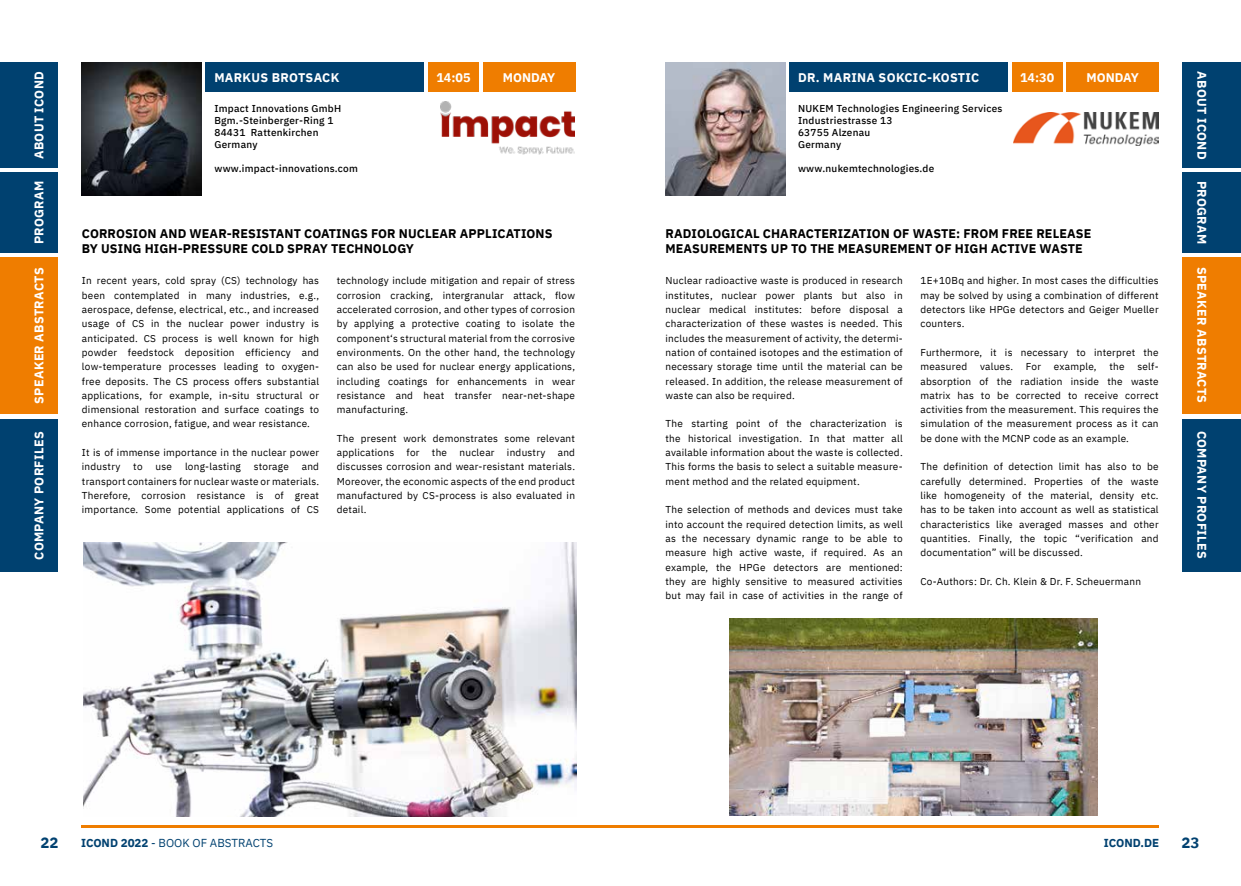
<style>
.page{position:relative;width:1241px;height:886px;background:#fff}
.page>*{position:absolute;margin:0;border:0;box-sizing:border-box;transform-origin:0 0}
.t1{font:700 15px "IBM Plex Sans";color:#004170}
.t2{font:700 12.5px/15px "IBM Plex Sans";letter-spacing:.01em;color:#000}
.t3{font:700 12.5px "IBM Plex Sans";letter-spacing:.025em;color:#fff}
.t4{font:11.5px "IBM Plex Sans";color:#004170}
.t5{font:700 11.5px "IBM Plex Sans";color:#004170}
.t6{font:10px/14.2px "IBM Plex Sans";letter-spacing:.025em;color:#000;text-align:justify}
.t7{font:500 10px/12px "IBM Plex Sans";letter-spacing:.025em;color:#000}
.s1{font-weight:700}
</style>
<div class="page">
<div style="left:205px;top:63px;width:219px;height:29px;background:#004170"></div>
<div style="left:788px;top:63px;width:219px;height:29px;background:#004170"></div>
<div style="left:1182px;top:62px;width:58px;height:105px;background:#004170"></div>
<div style="left:1182px;top:172px;width:58px;height:80px;background:#004170"></div>
<div style="left:1182px;top:257px;width:58px;height:156px;background:#ef7d00"></div>
<div style="left:1182px;top:419px;width:58px;height:152px;background:#004170"></div>
<hr style="left:82px;top:826px;width:1076px;height:2px;background:#ef7d00">
<div style="left:0;top:63px;width:58px;height:105px;background:#004170"></div>
<div style="left:0;top:172px;width:58px;height:81px;background:#004170"></div>
<div style="left:0;top:258px;width:58px;height:156px;background:#ef7d00"></div>
<div style="left:0;top:419px;width:58px;height:153px;background:#004170"></div>
<img style="left:729px;top:618px;width:368px;height:197px">
<img style="left:665px;top:63px;width:119px;height:132px">
<img style="left:1013px;top:113px;width:145px;height:32px">
<img style="left:84px;top:542px;width:492px;height:275px">
<img style="left:440px;top:101px;width:134px;height:54px">
<img style="left:82px;top:63px;width:119px;height:132px">
<div style="left:1066px;top:63px;width:92px;height:29px;background:#ef7d00"></div>
<div style="left:1011px;top:63px;width:51px;height:29px;background:#ef7d00"></div>
<div style="left:483px;top:63px;width:92px;height:29px;background:#ef7d00"></div>
<div style="left:428px;top:63px;width:51px;height:29px;background:#ef7d00"></div>
<p class="t3" style="left:1211px;top:71px;width:89px;rotate:90deg">ABOUT ICOND</p>
<p class="t3" style="left:1211px;top:181px;width:65px;rotate:90deg">PROGRAM</p>
<p class="t3" style="left:1211px;top:267px;width:138px;rotate:90deg">SPEAKER ABSTRACTS</p>
<p class="t3" style="left:29px;top:159px;width:89px;rotate:-90deg">ABOUT ICOND</p>
<p class="t3" style="left:29px;top:244px;width:65px;rotate:-90deg">PROGRAM</p>
<p class="t3" style="left:29px;top:404px;width:138px;rotate:-90deg">SPEAKER ABSTRACTS</p>
<p class="t3" style="left:29px;top:560px;width:130px;rotate:-90deg">COMPANY PORFILES</p>
<p class="t3" style="left:1211px;top:431px;width:129px;rotate:90deg">COMPANY PROFILES</p>
<p class="t3" style="left:214px;top:68px;width:126px">MARKUS BROTSACK</p>
<p class="t3" style="left:436px;top:68px;width:36px">14:05</p>
<p class="t3" style="left:503px;top:68px;width:54px">MONDAY</p>
<p class="t3" style="left:797px;top:68px;width:183px">DR. MARINA SOKCIC-KOSTIC</p>
<p class="t3" style="left:1019px;top:68px;width:36px">14:30</p>
<p class="t3" style="left:1086px;top:68px;width:54px">MONDAY</p>
<p class="t7" style="left:214px;top:102px;width:128px">Impact Innovations GmbH<br>Bgm.-Steinberger-Ring 1<br>84431 Rattenkirchen<br>Germany</p>
<p class="t7" style="left:214px;top:162px;width:145px">www.impact-innovations.com</p>
<p class="t7" style="left:798px;top:102px;width:206px">NUKEM Technologies Engineering Services<br>Industriestrasse 13<br>63755 Alzenau<br>Germany</p>
<p class="t7" style="left:798px;top:162px;width:138px">www.nukemtechnologies.de</p>
<p class="t2" style="left:82px;top:225px;width:472px">CORROSION AND WEAR-RESISTANT COATINGS FOR NUCLEAR APPLICATIONS<br>BY USING HIGH-PRESSURE COLD SPRAY TECHNOLOGY</p>
<p class="t2" style="left:665px;top:225px;width:427px">RADIOLOGICAL CHARACTERIZATION OF WASTE: FROM FREE RELEASE<br>MEASUREMENTS UP TO THE MEASUREMENT OF HIGH ACTIVE WASTE</p>
<p class="t6" style="left:82px;top:273px;width:239px">In recent years, cold spray (CS) technology has been contemplated in many industries, e.g., aerospace, defense, electrical, etc., and increased usage of CS in the nuclear power industry is anticipated. CS process is well known for high powder feedstock deposition efficiency and low-temperature processes leading to oxygen&shy;free deposits. The CS process offers substantial applications, for example, in-situ structural or dimensional restoration and surface coatings to enhance corrosion, fatigue, and wear resistance.</p>
<p class="t6" style="left:82px;top:445px;width:239px">It is of immense importance in the nuclear power industry</p>
<p class="t6" style="left:337px;top:273px;width:240px">technology include mitigation and repair of stress corrosion cracking, intergranular attack, flow accelerated corrosion, and other types of corrosion by applying a protective coating to isolate the component‘s structural material from the corrosive environments. On the other hand, the technology can also be used for nuclear energy applications, including coatings for enhancements in wear resistance and heat transfer near-net-shape manufacturing.</p>
<p class="t6" style="left:337px;top:430px;width:240px">The present work demonstrates some relevant applications for the nuclear industry and discusses corrosion and wear-resistant materials.<br>Moreover, the economic aspects of the end product manufactured by CS-process is also evaluated in detail.</p>
<p class="t6" style="left:920px;top:273px;width:240px">1E+10Bq and higher. In most cases the difficulties may be solved by using a combination of different detectors like HPGe detectors and Geiger Mueller counters.</p>
<p class="t6" style="left:920px;top:344px;width:240px">Furthermore, it is necessary to interpret the measured</p>
<p class="t6" style="left:665px;top:273px;width:239px">Nuclear radioactive waste is produced in research institutes, nuclear power plants but also in nuclear medical institutes: before disposal a characterization of these wastes is needed. This includes the measurement of activity, the determi&shy;nation of contained isotopes and the estimation of necessary storage time until the material can be released. In addition, the release measurement of waste can also be required.</p>
<p class="t6" style="left:665px;top:416px;width:239px">The starting point of the characterization is the historical investigation. In that matter all available information about the waste is collected.<br>This forms the basis to select a suitable measure&shy;ment method and the related equipment.</p>
<p class="t6" style="left:665px;top:502px;width:239px">The selection of methods and devices must take into account the required detection limits, as well as the necessary dynamic range to be able to measure high active waste, if required. As an example, the HPGe detectors are mentioned: they are highly sensitive to measured activities but may fail in case of activities in the range of</p>
<p class="t6" style="left:920px;top:359px;width:240px;text-indent:217px">self&shy;absorption of the radiation inside the waste matrix has to be corrected to receive correct activities from the measurement. This requires the simulation of the measurement process as it can be done with the MCNP code as an example.</p>
<p class="t6" style="left:920px;top:459px;width:240px">The definition of detection limit has also to be carefully determined. Properties of the waste like homogeneity of the material, density etc. has to be taken into account as well as statistical characteristics like averaged masses and other quantities. Finally, the topic “verification and documentation” will be discussed.</p>
<p class="t6" style="left:920px;top:573px;width:222px">Co-Authors: Dr. Ch. Klein &amp; Dr. F. Scheuermann</p>
<p class="t6" style="left:979px;top:359px;width:35px">values.</p>
<p class="t6" style="left:1025px;top:359px;width:17px">For</p>
<p class="t6" style="left:1053px;top:359px;width:44px">example,</p>
<p class="t6" style="left:1109px;top:359px;width:17px">the</p>
<p class="t6" style="left:82px;top:459px;width:239px;text-indent:220px">and transport containers for nuclear waste or materials.<br>Therefore, corrosion resistance is of great importance. Some potential applications of CS</p>
<p class="t6" style="left:133px;top:459px;width:11px">to</p>
<p class="t6" style="left:155px;top:459px;width:18px">use</p>
<p class="t6" style="left:185px;top:459px;width:57px">long-lasting</p>
<p class="t6" style="left:254px;top:459px;width:37px">storage</p>
<h1 class="t1" style="left:40px;top:831px;width:20px">22</h1>
<p class="t4" style="left:81px;top:834px;width:193px"><span class="s1">ICOND 2022</span> - BOOK OF ABSTRACTS</p>
<p class="t5" style="left:1103px;top:834px;width:57px">ICOND.DE</p>
<h1 class="t1" style="left:1181px;top:831px;width:19px">23</h1>
</div>
